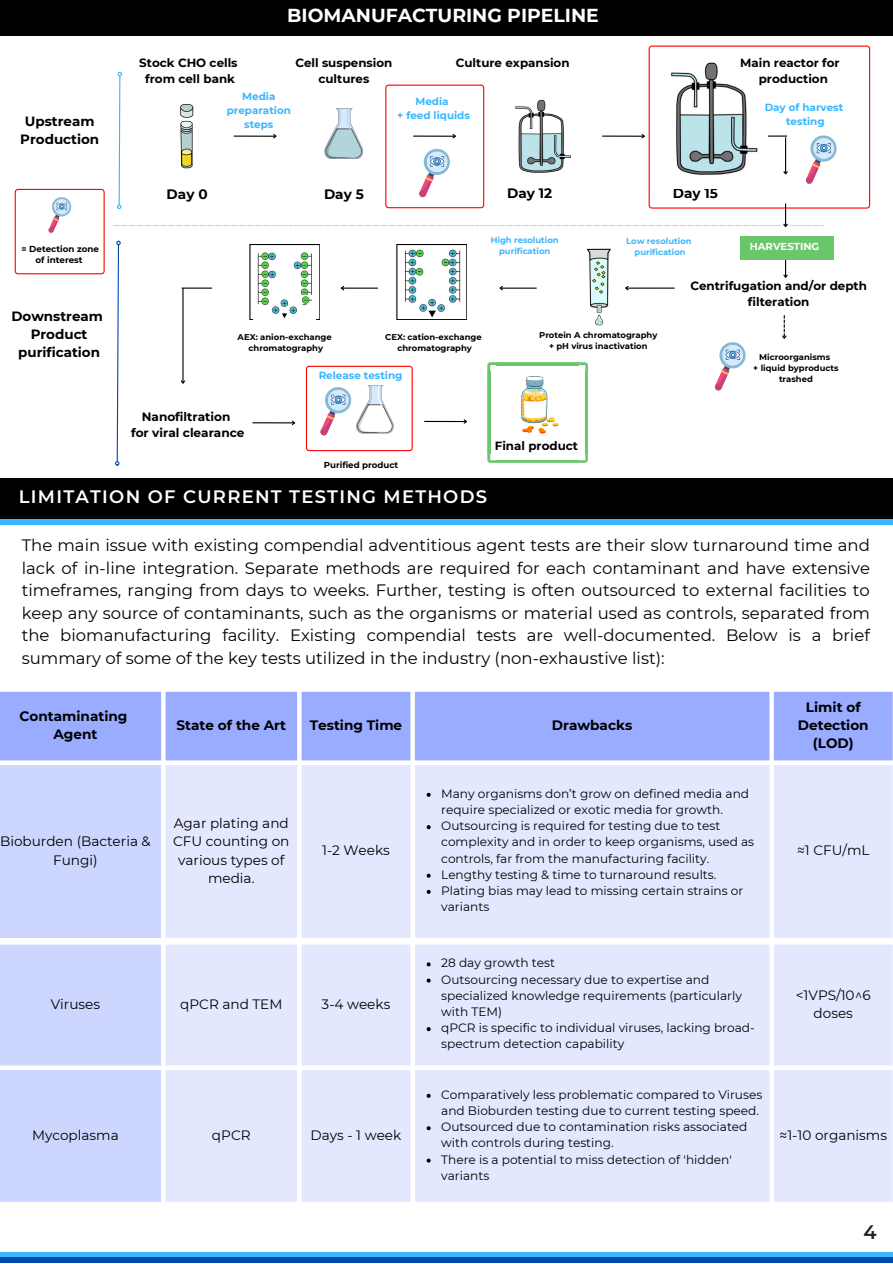
<style>
.page{position:relative;width:893px;height:1264px;background:#fff}
.page>*{position:absolute;margin:0;border:0;box-sizing:border-box;transform-origin:0 0}
.t1{font:600 19.5px "Montserrat";color:#231f20}
.t2{font:700 18.75px "Montserrat";color:#fff}
.t3{font:600 18px "Montserrat";letter-spacing:.07em;color:#fff}
.t4{font:16.5px/22.5px "Montserrat";color:#000;text-align:justify}
.t5{font:13.65px/18.1px "Montserrat";color:#000;text-align:center}
.t6{font:700 13.65px/18.1px "Montserrat";color:#000;text-align:center}
.t7{font:700 13.5px/18px "Montserrat";color:#000;text-align:center}
.t8{font:12.15px/16.2px "Montserrat";color:#000}
.t9{font:700 12.15px "Montserrat";color:#000}
.t10{font:700 11.85px/15.8px "Montserrat";color:#000;text-align:center}
.t11{font:700 10.35px/13.8px "Montserrat";color:#38b6ff;text-align:center}
.t12{font:700 10.05px "Montserrat";color:#fff}
.t13{font:700 8.7px/11.6px "Montserrat";color:#000;text-align:center}
.t14{font:700 8.4px/11.2px "Montserrat";color:#000;text-align:center}
.t15{font:700 8.4px "Montserrat";color:#38b6ff}
</style>
<div class="page">
<div style="left:0;top:1252px;width:892px;height:5px;background:#38b6ff"></div>
<div style="left:0;top:1257px;width:892px;height:5px;background:#004aad"></div>
<svg style="left:115px;top:241px;width:6px;height:224px"></svg>
<hr style="left:182px;top:288px;width:1px;height:95px;background:#000">
<svg style="left:180px;top:379px;width:6px;height:5px"></svg>
<hr style="left:182px;top:287px;width:30px;height:2px;background:#000">
<hr style="left:625px;top:287px;width:49px;height:2px;background:#000">
<svg style="left:625px;top:286px;width:4px;height:5px"></svg>
<hr style="left:500px;top:287px;width:36px;height:2px;background:#000">
<svg style="left:499px;top:286px;width:5px;height:5px"></svg>
<hr style="left:341px;top:287px;width:37px;height:2px;background:#000">
<svg style="left:341px;top:286px;width:4px;height:5px"></svg>
<hr style="left:585px;top:371px;width:3px;height:83px;background:#6ac66b">
<hr style="left:487px;top:371px;width:3px;height:83px;background:#6ac66b">
<hr style="left:496px;top:362px;width:83px;height:3px;background:#6ac66b">
<hr style="left:496px;top:460px;width:83px;height:3px;background:#6ac66b">
<svg style="left:579px;top:362px;width:9px;height:9px"></svg>
<svg style="left:487px;top:362px;width:9px;height:9px"></svg>
<svg style="left:579px;top:454px;width:9px;height:9px"></svg>
<svg style="left:487px;top:454px;width:9px;height:9px"></svg>
<svg style="left:521px;top:375px;width:37px;height:59px"></svg>
<div style="left:0;top:0;width:892px;height:36px;background:#000"></div>
<img style="left:586px;top:248px;width:25px;height:78px">
<hr style="left:252px;top:422px;width:42px;height:1px;background:#000">
<svg style="left:291px;top:420px;width:4px;height:5px"></svg>
<hr style="left:424px;top:421px;width:42px;height:1px;background:#000">
<svg style="left:462px;top:419px;width:5px;height:5px"></svg>
<div style="left:250px;top:244px;width:70px;height:75px;border:1px solid #000"></div>
<img style="left:254px;top:252px;width:62px;height:67px">
<svg style="left:298px;top:296px;width:13px;height:7px"></svg>
<img style="left:405px;top:249px;width:56px;height:68px">
<svg style="left:714px;top:342px;width:32px;height:49px"></svg>
<svg style="left:15px;top:189px;width:90px;height:85px"></svg>
<svg style="left:306px;top:366px;width:107px;height:85px"></svg>
<svg style="left:782px;top:259px;width:6px;height:19px"></svg>
<div style="left:740px;top:236px;width:93px;height:23px;background:#6ac66b"></div>
<svg style="left:782px;top:315px;width:5px;height:24px"></svg>
<div style="left:0;top:478px;width:892px;height:41px;background:#000"></div>
<div style="left:0;top:519px;width:892px;height:6px;background:#38b6ff"></div>
<div style="left:0;top:691px;width:892px;height:69px;background:#99acff"></div>
<div style="left:0;top:765px;width:161px;height:172px;background:#cdd6ff"></div>
<div style="left:165px;top:765px;width:727px;height:172px;background:#e3e8ff"></div>
<svg style="left:426px;top:792px;width:4px;height:4px"></svg>
<svg style="left:426px;top:825px;width:4px;height:4px"></svg>
<svg style="left:426px;top:873px;width:4px;height:4px"></svg>
<svg style="left:426px;top:889px;width:4px;height:4px"></svg>
<svg style="left:113px;top:46px;width:757px;height:181px"></svg>
<div style="left:0;top:944px;width:161px;height:257px;background:#cdd6ff"></div>
<div style="left:165px;top:944px;width:727px;height:257px;background:#e3e8ff"></div>
<svg style="left:426px;top:962px;width:4px;height:4px"></svg>
<svg style="left:426px;top:978px;width:4px;height:4px"></svg>
<svg style="left:426px;top:1027px;width:4px;height:4px"></svg>
<svg style="left:426px;top:1093px;width:4px;height:4px"></svg>
<svg style="left:426px;top:1126px;width:4px;height:4px"></svg>
<svg style="left:426px;top:1158px;width:4px;height:4px"></svg>
<p class="t7" style="left:25px;top:112px;width:71px">Upstream</p>
<p class="t7" style="left:20px;top:130px;width:80px">Production</p>
<p class="t13" style="left:22px;top:243px;width:79px">= Detection zone of interest</p>
<p class="t7" style="left:11px;top:307px;width:93px">Downstream<br>Product purification</p>
<p class="t2" style="left:287px;top:4px;width:313px">BIOMANUFACTURING PIPELINE</p>
<p class="t10" style="left:139px;top:55px;width:100px">Stock CHO cells</p>
<p class="t10" style="left:145px;top:71px;width:91px">from cell bank</p>
<p class="t10" style="left:295px;top:55px;width:99px">Cell suspension cultures</p>
<p class="t10" style="left:455px;top:55px;width:115px">Culture expansion</p>
<p class="t10" style="left:740px;top:55px;width:101px">Main reactor for</p>
<p class="t10" style="left:758px;top:71px;width:71px">production</p>
<p class="t11" style="left:227px;top:90px;width:66px">Media preparation steps</p>
<p class="t11" style="left:415px;top:95px;width:35px">Media</p>
<p class="t11" style="left:397px;top:109px;width:74px">+ feed liquids</p>
<p class="t11" style="left:764px;top:100px;width:80px">Day of harvest</p>
<p class="t11" style="left:786px;top:114px;width:40px">testing</p>
<p class="t6" style="left:167px;top:185px;width:42px">Day 0</p>
<p class="t6" style="left:324px;top:185px;width:41px">Day 5</p>
<p class="t6" style="left:507px;top:184px;width:47px">Day 12</p>
<p class="t6" style="left:673px;top:184px;width:47px">Day 15</p>
<p class="t15" style="left:490px;top:235px;width:70px">High resolution</p>
<p class="t15" style="left:499px;top:246px;width:53px">purification</p>
<p class="t15" style="left:626px;top:235px;width:67px">Low resolution</p>
<p class="t15" style="left:634px;top:247px;width:53px">purification</p>
<p class="t12" style="left:749px;top:240px;width:71px">HARVESTING</p>
<p class="t10" style="left:690px;top:278px;width:178px">Centrifugation and/or depth filteration</p>
<p class="t14" style="left:238px;top:331px;width:95px">AEX: anion-exchange</p>
<p class="t14" style="left:249px;top:342px;width:76px">chromatography</p>
<p class="t14" style="left:385px;top:331px;width:98px">CEX: cation-exchange</p>
<p class="t14" style="left:397px;top:342px;width:76px">chromatography</p>
<p class="t9" style="left:142px;top:409px;width:90px">Nanofiltration</p>
<p class="t9" style="left:131px;top:425px;width:115px">for viral clearance</p>
<p class="t11" style="left:319px;top:368px;width:85px">Release testing</p>
<p class="t13" style="left:324px;top:459px;width:76px">Purified product</p>
<p class="t14" style="left:539px;top:329px;width:120px">Protein A chromatography</p>
<p class="t14" style="left:549px;top:340px;width:100px">+ pH virus inactivation</p>
<p class="t10" style="left:495px;top:437px;width:85px">Final product</p>
<p class="t14" style="left:759px;top:351px;width:72px">Microorganisms</p>
<p class="t14" style="left:753px;top:362px;width:87px">+ liquid byproducts trashed</p>
<p class="t3" style="left:19px;top:486px;width:469px">LIMITATION OF CURRENT TESTING METHODS</p>
<p class="t4" style="left:22px;top:534px;width:849px">The main issue with existing compendial adventitious agent tests are their slow turnaround time and lack of in-line integration. Separate methods are required for each contaminant and have extensive timeframes, ranging from days to weeks. Further, testing is often outsourced to external facilities to keep any source of contaminants, such as the organisms or material used as controls, separated from the biomanufacturing facility. Existing compendial tests are well-documented. Below is a brief summary of some of the key tests utilized in the industry (non-exhaustive list):</p>
<p class="t6" style="left:20px;top:706px;width:109px">Contaminating</p>
<p class="t6" style="left:53px;top:725px;width:45px">Agent</p>
<p class="t5" style="left:0;top:832px;width:152px">Bioburden (Bacteria &amp;<br>Fungi)</p>
<p class="t6" style="left:176px;top:715px;width:111px">State of the Art</p>
<p class="t6" style="left:310px;top:715px;width:94px">Testing Time</p>
<p class="t6" style="left:552px;top:715px;width:82px">Drawbacks</p>
<p class="t5" style="left:173px;top:814px;width:118px">Agar plating and<br>CFU counting on various types of media.</p>
<p class="t5" style="left:322px;top:841px;width:69px">1-2 Weeks</p>
<p class="t8" style="left:441px;top:785px;width:309px">Many organisms don’t grow on defined media and require specialized or exotic media for growth.</p>
<p class="t8" style="left:441px;top:817px;width:314px">Outsourcing is required for testing due to test complexity and in order to keep organisms, used as controls, far from the manufacturing facility.</p>
<p class="t8" style="left:441px;top:866px;width:277px">Lengthy testing &amp; time to turnaround results.</p>
<p class="t8" style="left:441px;top:882px;width:304px">Plating bias may lead to missing certain strains or variants</p>
<p class="t6" style="left:797px;top:697px;width:72px">Limit of<br>Detection (LOD)</p>
<p class="t5" style="left:797px;top:841px;width:74px">≈1 CFU/mL</p>
<p class="t5" style="left:51px;top:994px;width:51px">Viruses</p>
<p class="t5" style="left:180px;top:994px;width:104px">qPCR and TEM</p>
<p class="t5" style="left:321px;top:994px;width:70px">3-4 weeks</p>
<p class="t5" style="left:32px;top:1126px;width:88px">Mycoplasma</p>
<p class="t5" style="left:212px;top:1126px;width:40px">qPCR</p>
<p class="t5" style="left:310px;top:1126px;width:92px">Days - 1 week</p>
<p class="t8" style="left:441px;top:955px;width:115px">28 day growth test</p>
<p class="t8" style="left:441px;top:971px;width:302px">Outsourcing necessary due to expertise and specialized knowledge requirements (particularly with TEM)</p>
<p class="t8" style="left:441px;top:1019px;width:315px">qPCR is specific to individual viruses, lacking broad&shy;spectrum detection capability</p>
<p class="t8" style="left:441px;top:1086px;width:322px">Comparatively less problematic compared to Viruses and Bioburden testing due to current testing speed.</p>
<p class="t8" style="left:441px;top:1118px;width:308px">Outsourced due to contamination risks associated with controls during testing.</p>
<p class="t8" style="left:441px;top:1151px;width:292px">There is a potential to miss detection of 'hidden' variants</p>
<p class="t5" style="left:795px;top:985px;width:77px">&lt;1VPS/10^6 doses</p>
<p class="t5" style="left:779px;top:1126px;width:109px">≈1-10 organisms</p>
<p class="t1" style="left:863px;top:1219px;width:15px">4</p>
</div>
